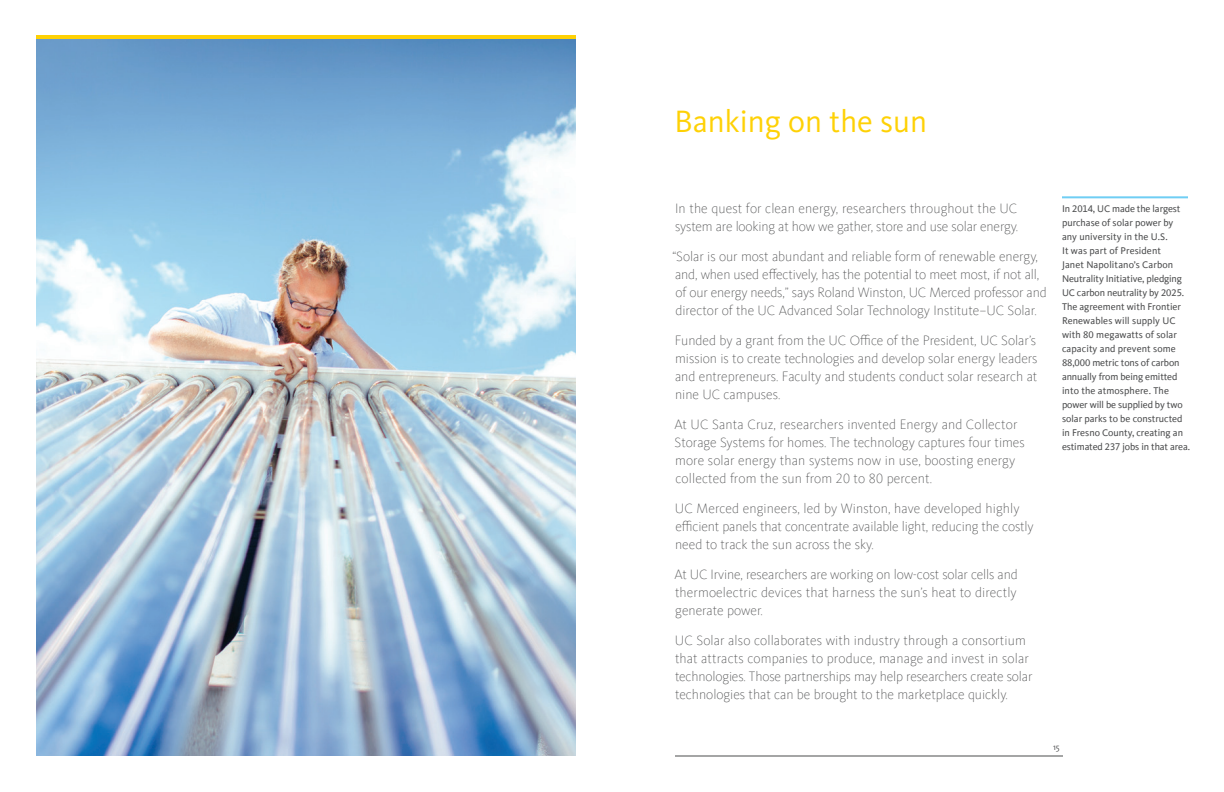
<style>
.page{position:relative;width:1224px;height:792px;background:#fff}
.page>*{position:absolute;margin:0;border:0;box-sizing:border-box;transform-origin:0 0}
.t1{font:32px "Kievit OT";color:#fed105}
.t2{font:300 expanded 14px/18px "Kievit Offc Pro";color:#4b4c4d}
.t3{font:10px/14px "Kievit Offc Pro";color:#4b4c4d}
.t4{font:9px "Kievit OT";color:#4b4c4d}
</style>
<div class="page">
<img style="left:36px;top:39px;width:540px;height:717px">
<hr style="left:675px;top:756px;width:388px;height:1px;background:#4b4c4d">
<hr style="left:36px;top:35px;width:540px;height:4px;background:#fed105">
<hr style="left:1062px;top:196px;width:126px;height:2px;background:#6fcef4">
<h1 class="t1" style="left:675px;top:104px;width:254px">Banking on the sun</h1>
<p class="t2" style="left:675px;top:199px;width:345px">In the quest for clean energy, researchers throughout the UC system are looking at how we gather, store and use solar energy.</p>
<p class="t2" style="left:672px;top:247px;width:376px">“Solar is our most abundant and reliable form of renewable energy, and, when used effectively, has the potential to meet most, if not all, of our energy needs,” says Roland Winston, UC Merced professor and director of the UC Advanced Solar Technology Institute–UC Solar.</p>
<p class="t2" style="left:675px;top:331px;width:364px;text-align:justify">Funded by a grant from the UC Office of the President, UC Solar’s mission is to create technologies and develop solar energy leaders and entrepreneurs. Faculty and students conduct solar research at nine UC campuses.</p>
<p class="t2" style="left:674px;top:415px;width:352px">At UC Santa Cruz, researchers invented Energy and Collector Storage Systems for homes. The technology captures four times more solar energy than systems now in use, boosting energy collected from the sun from 20 to 80 percent.</p>
<p class="t2" style="left:675px;top:499px;width:360px">UC Merced engineers, led by Winston, have developed highly efficient panels that concentrate available light, reducing the costly need to track the sun across the sky.</p>
<p class="t2" style="left:674px;top:565px;width:345px;text-align:justify">At UC Irvine, researchers are working on low-cost solar cells and thermoelectric devices that harness the sun’s heat to directly generate power.</p>
<p class="t2" style="left:675px;top:631px;width:359px">UC Solar also collaborates with industry through a consortium that attracts companies to produce, manage and invest in solar technologies. Those partnerships may help researchers create solar technologies that can be brought to the marketplace quickly.</p>
<p class="t3" style="left:1062px;top:201px;width:130px">In 2014, UC made the largest purchase of solar power by any university in the U.S.<br>It was part of President<br>Janet Napolitano’s Carbon<br>Neutrality Initiative, pledging<br>UC carbon neutrality by 2025.<br>The agreement with Frontier<br>Renewables will supply UC with 80 megawatts of solar capacity and prevent some<br>88,000 metric tons of carbon annually from being emitted into the atmosphere. The power will be supplied by two solar parks to be constructed in Fresno County, creating an estimated 237 jobs in that area.</p>
<p class="t4" style="left:1053px;top:742px;width:8px">15</p>
</div>
